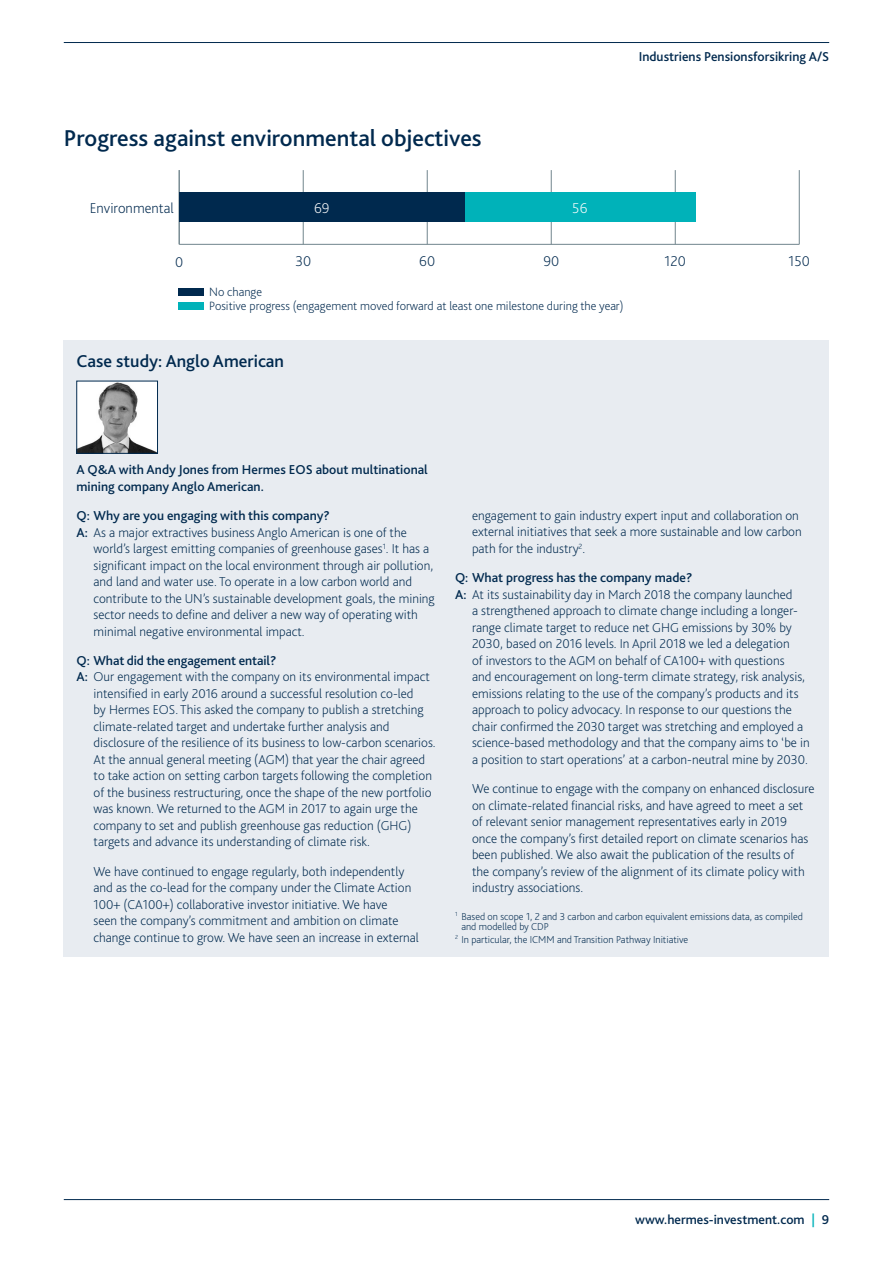
<style>
.page{position:relative;width:893px;height:1263px;background:#fff}
.page>*{position:absolute;margin:0;border:0;box-sizing:border-box;transform-origin:0 0}
.t1{font:500 24px "Bliss 2";color:#00294e}
.t2{font:500 18px "Bliss 2";color:#00294e}
.t3{font:200 14.85px "Bliss 2";color:#00294e}
.t4{font:200 14.85px "Bliss 2";color:#fff}
.t5{font:200 13.5px/16.5px "Bliss 2";color:#00294e}
.t6{font:500 13.5px/16.5px "Bliss 2";color:#00294e}
.t7{font:200 12.6px/14px "Bliss 2";color:#00294e}
.t8{font:200 10.5px/10.5px "Bliss 2";color:#00294e}
.s1{font-weight:500}
.s2{color:#00b2b9}
</style>
<div class="page">
<hr style="left:64px;top:1199px;width:765px;height:1px;background:#00294e">
<hr style="left:64px;top:42px;width:765px;height:1px;background:#00294e">
<div style="left:179px;top:288px;width:25px;height:8px;background:#00294e"></div>
<div style="left:179px;top:302px;width:25px;height:8px;background:#00b2b9"></div>
<hr style="left:179px;top:244px;width:620px;height:1px;background:#71858d">
<hr style="left:303px;top:170px;width:1px;height:74px;background:#71858d">
<hr style="left:427px;top:170px;width:1px;height:74px;background:#71858d">
<hr style="left:551px;top:170px;width:1px;height:74px;background:#71858d">
<hr style="left:675px;top:170px;width:1px;height:74px;background:#71858d">
<hr style="left:799px;top:170px;width:1px;height:74px;background:#71858d">
<hr style="left:179px;top:170px;width:1px;height:74px;background:#71858d">
<div style="left:464px;top:192px;width:232px;height:30px;background:#00b2b9"></div>
<div style="left:179px;top:192px;width:285px;height:30px;background:#00294e"></div>
<div style="left:64px;top:340px;width:765px;height:617px;background:#e8ecf1"></div>
<img style="left:79px;top:383px;width:77px;height:68px">
<div style="left:77px;top:381px;width:81px;height:72px;border:1px solid #00294e"></div>
<h1 class="t1" style="left:64px;top:123px;width:419px">Progress against environmental objectives</h1>
<p class="t3" style="left:90px;top:199px;width:85px">Environmental</p>
<p class="t4" style="left:314px;top:199px;width:17px">69</p>
<p class="t4" style="left:572px;top:199px;width:17px">56</p>
<p class="t6" style="left:639px;top:49px;width:192px">Industriens Pensionsforsikring A/S</p>
<p class="t3" style="left:175px;top:252px;width:10px">0</p>
<p class="t3" style="left:295px;top:252px;width:17px">30</p>
<p class="t3" style="left:419px;top:252px;width:17px">60</p>
<p class="t3" style="left:543px;top:252px;width:17px">90</p>
<p class="t3" style="left:665px;top:252px;width:23px">120</p>
<p class="t3" style="left:789px;top:252px;width:23px">150</p>
<p class="t7" style="left:209px;top:285px;width:416px">No change<br>Positive progress (engagement moved forward at least one milestone during the year)</p>
<h2 class="t2" style="left:77px;top:349px;width:209px">Case study: Anglo American</h2>
<p class="t6" style="left:77px;top:461px;width:353px">A Q&amp;A with Andy Jones from Hermes EOS about multinational mining company Anglo American.</p>
<p class="t6" style="left:77px;top:507px;width:255px">Q: Why are you engaging with this company?</p>
<p class="t5" style="left:77px;top:524px;width:332px"><span class="s1">A:</span> As a major extractives business Anglo American is one of the</p>
<p class="t5" style="left:94px;top:540px;width:337px">world’s largest emitting companies of greenhouse gases<sup>1</sup>. It has a</p>
<p class="t5" style="left:94px;top:557px;width:341px">significant impact on the local environment through air pollution,</p>
<p class="t5" style="left:94px;top:573px;width:320px">and land and water use. To operate in a low carbon world and</p>
<p class="t5" style="left:94px;top:590px;width:343px">contribute to the UN’s sustainable development goals, the mining</p>
<p class="t5" style="left:94px;top:606px;width:326px">sector needs to define and deliver a new way of operating with</p>
<p class="t5" style="left:94px;top:623px;width:213px">minimal negative environmental impact.</p>
<p class="t6" style="left:77px;top:652px;width:201px">Q: What did the engagement entail?</p>
<p class="t5" style="left:77px;top:668px;width:355px"><span class="s1">A:</span> Our engagement with the company on its environmental impact</p>
<p class="t5" style="left:94px;top:685px;width:321px">intensified in early 2016 around a successful resolution co-led</p>
<p class="t5" style="left:94px;top:701px;width:332px">by Hermes EOS. This asked the company to publish a stretching</p>
<p class="t5" style="left:94px;top:718px;width:297px">climate-related target and undertake further analysis and</p>
<p class="t5" style="left:94px;top:734px;width:344px">disclosure of the resilience of its business to low-carbon scenarios.</p>
<p class="t5" style="left:94px;top:751px;width:333px">At the annual general meeting (AGM) that year the chair agreed</p>
<p class="t5" style="left:94px;top:767px;width:340px">to take action on setting carbon targets following the completion</p>
<p class="t5" style="left:94px;top:784px;width:340px">of the business restructuring, once the shape of the new portfolio</p>
<p class="t5" style="left:94px;top:800px;width:326px">was known. We returned to the AGM in 2017 to again urge the</p>
<p class="t5" style="left:94px;top:817px;width:319px">company to set and publish greenhouse gas reduction (GHG)</p>
<p class="t5" style="left:94px;top:833px;width:278px">targets and advance its understanding of climate risk.</p>
<p class="t5" style="left:94px;top:863px;width:327px">We have continued to engage regularly, both independently and as the co-lead for the company under the Climate Action 100+ (CA100+) collaborative investor initiative. We have<br>seen the company’s commitment and ambition on climate change continue to grow. We have seen an increase in external</p>
<p class="t5" style="left:472px;top:507px;width:331px">engagement to gain industry expert input and collaboration on external initiatives that seek a more sustainable and low carbon path for the industry<sup>2</sup>.</p>
<p class="t6" style="left:455px;top:569px;width:239px">Q: What progress has the company made?</p>
<p class="t5" style="left:455px;top:586px;width:339px"><span class="s1">A:</span> At its sustainability day in March 2018 the company launched</p>
<p class="t5" style="left:472px;top:602px;width:327px">a strengthened approach to climate change including a longer-</p>
<p class="t5" style="left:472px;top:619px;width:321px">range climate target to reduce net GHG emissions by 30% by</p>
<p class="t5" style="left:472px;top:635px;width:319px">2030, based on 2016 levels. In April 2018 we led a delegation</p>
<p class="t5" style="left:472px;top:652px;width:314px">of investors to the AGM on behalf of CA100+ with questions</p>
<p class="t5" style="left:472px;top:668px;width:335px">and encouragement on long-term climate strategy, risk analysis,</p>
<p class="t5" style="left:472px;top:685px;width:328px">emissions relating to the use of the company’s products and its</p>
<p class="t5" style="left:472px;top:701px;width:321px">approach to policy advocacy. In response to our questions the</p>
<p class="t5" style="left:472px;top:718px;width:333px">chair confirmed the 2030 target was stretching and employed a</p>
<p class="t5" style="left:472px;top:734px;width:339px">science-based methodology and that the company aims to ‘be in</p>
<p class="t5" style="left:472px;top:751px;width:337px">a position to start operations’ at a carbon-neutral mine by 2030.</p>
<p class="t5" style="left:472px;top:780px;width:344px">We continue to engage with the company on enhanced disclosure on climate-related financial risks, and have agreed to meet a set of relevant senior management representatives early in 2019 once the company’s first detailed report on climate scenarios has been published. We also await the publication of the results of the company’s review of the alignment of its climate policy with industry associations.</p>
<p class="t8" style="left:461px;top:911px;width:343px;text-indent:-6px"><sup>1</sup> Based on scope 1, 2 and 3 carbon and carbon equivalent emissions data, as compiled and modelled by CDP</p>
<p class="t8" style="left:455px;top:934px;width:235px"><sup>2</sup> In particular, the ICMM and Transition Pathway Initiative</p>
<p class="t6" style="left:635px;top:1211px;width:196px">www.hermes-investment.com <span class="s2">|</span> 9</p>
</div>
